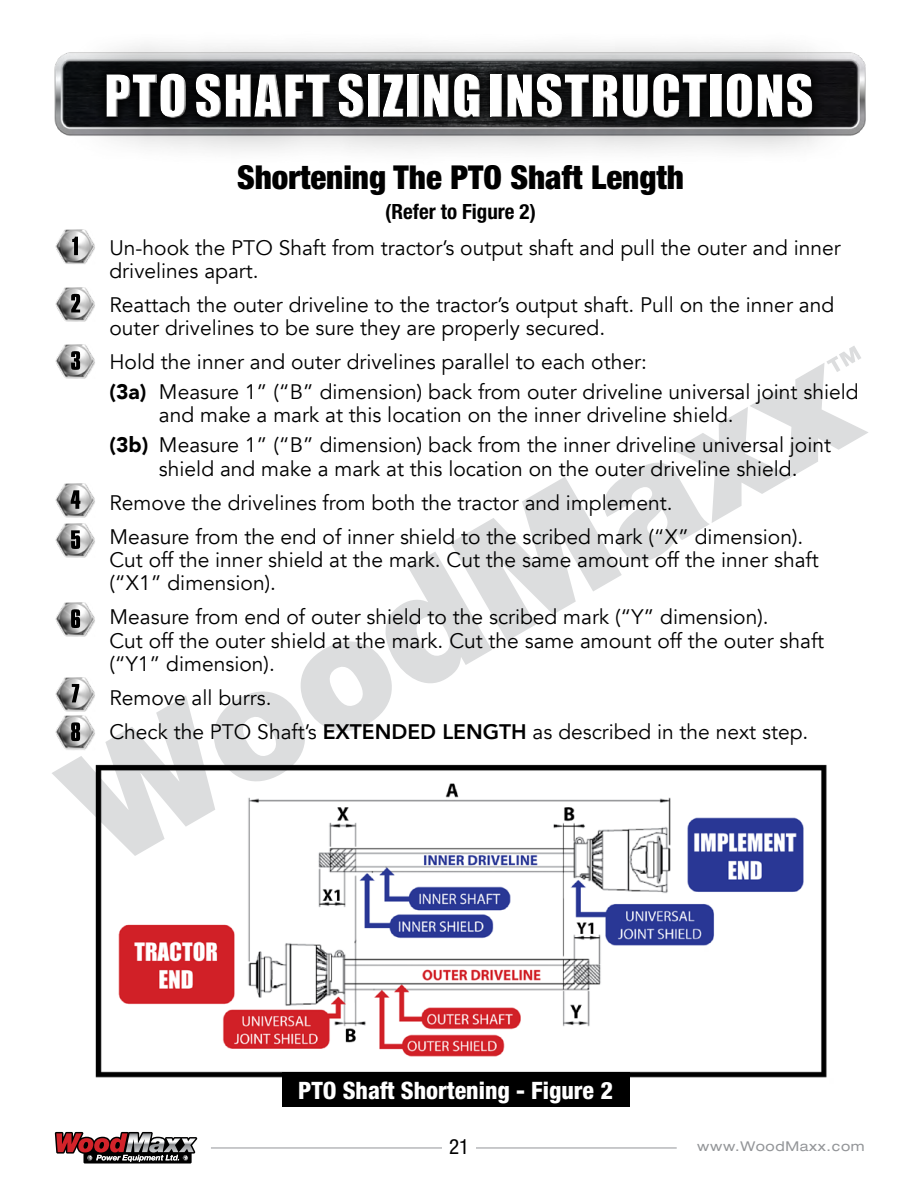
<style>
.page{position:relative;width:918px;height:1188px;background:#fff}
.page>*{position:absolute;margin:0;border:0;box-sizing:border-box;transform-origin:0 0}
.t1{font:54px "Impact";letter-spacing:.02em;color:#fff}
.t2{font:900 condensed 33px "Helvetica Neue LT Std";color:#000}
.t3{font:800 condensed 24px "Helvetica Neue LT Std";color:#fff}
.t4{font:21px/23.2px "Avenir";color:#000}
.t5{font:700 condensed 21px "Helvetica Neue LT Std";color:#000}
.t6{font:condensed 21px "Helvetica Neue LT Std";color:#000}
.t7{font:expanded 13.5px "Helvetica Neue LT Std";letter-spacing:.05em;color:#939598}
.s1{font-weight:900}
.s2{font-weight:800}
</style>
<div class="page">
<svg style="left:54px;top:1131px;width:144px;height:33px"></svg>
<hr style="left:211px;top:1148px;width:466px;height:1px;background:#939598">
<div style="left:442px;top:1139px;width:34px;height:22px;background:#fff"></div>
<img style="left:56px;top:229px;width:39px;height:35px">
<img style="left:56px;top:287px;width:39px;height:35px">
<img style="left:64px;top:344px;width:23px;height:2px">
<img style="left:95px;top:856px;width:732px;height:222px">
<div style="left:282px;top:1072px;width:348px;height:35px;background:#000"></div>
<svg style="left:72px;top:237px;width:6px;height:18px"></svg>
<svg style="left:71px;top:294px;width:9px;height:18px"></svg>
<div style="left:61px;top:29px;width:800px;height:139px;background:#000;opacity:.75"></div>
<svg style="left:94px;top:61px;width:731px;height:70px;background:#2c2e30"></svg>
<div style="left:105px;top:73px;width:709px;height:44px;background:#fff;opacity:.75"></div>
<div style="left:105px;top:74px;width:709px;height:45px;background:#000"></div>
<svg style="left:52px;top:346px;width:816px;height:510px"></svg>
<h1 class="t1" style="left:104px;top:54px;width:711px">PTO SHAFT SIZING INSTRUCTIONS</h1>
<h2 class="t2" style="left:237px;top:157px;width:449px">Shortening The PTO Shaft Length</h2>
<p class="t5" style="left:385px;top:199px;width:152px">(Refer to Figure 2)</p>
<p class="t4" style="left:109px;top:236px;width:733px">Un-hook the PTO Shaft from tractor’s output shaft and pull the outer and inner drivelines apart.</p>
<p class="t4" style="left:109px;top:293px;width:726px">Reattach the outer driveline to the tractor’s output shaft. Pull on the inner and outer drivelines to be sure they are properly secured.</p>
<p class="t4" style="left:109px;top:347px;width:751px;line-height:30px">Hold the inner and outer drivelines parallel to each other:<br><span class="s1">(3a)</span> Measure 1” (“B” dimension) back from outer driveline universal joint shield</p>
<p class="t4" style="left:109px;top:401px;width:723px;line-height:30px;text-indent:49px">and make a mark at this location on the inner driveline shield.<br><span class="s1">(3b)</span> Measure 1” (“B” dimension) back from the inner driveline universal joint</p>
<p class="t4" style="left:109px;top:452px;width:695px;line-height:34px;text-indent:49px">shield and make a mark at this location on the outer driveline shield.<br>Remove the drivelines from both the tractor and implement.<br>Measure from the end of inner shield to the scribed mark (“X” dimension).</p>
<p class="t4" style="left:109px;top:548px;width:711px">Cut off the inner shield at the mark. Cut the same amount off the inner shaft (“X1” dimension).</p>
<p class="t4" style="left:109px;top:606px;width:716px">Measure from end of outer shield to the scribed mark (“Y” dimension).<br>Cut off the outer shield at the mark. Cut the same amount off the outer shaft (“Y1” dimension).</p>
<p class="t4" style="left:109px;top:681px;width:700px;line-height:34px">Remove all burrs.<br>Check the PTO Shaft’s <span class="s2">EXTENDED LENGTH</span> as described in the next step.</p>
<p class="t3" style="left:298px;top:1075px;width:316px">PTO Shaft Shortening - Figure 2</p>
<p class="t6" style="left:449px;top:1134px;width:22px">21</p>
<p class="t7" style="left:697px;top:1138px;width:169px">www.WoodMaxx.com</p>
</div>
